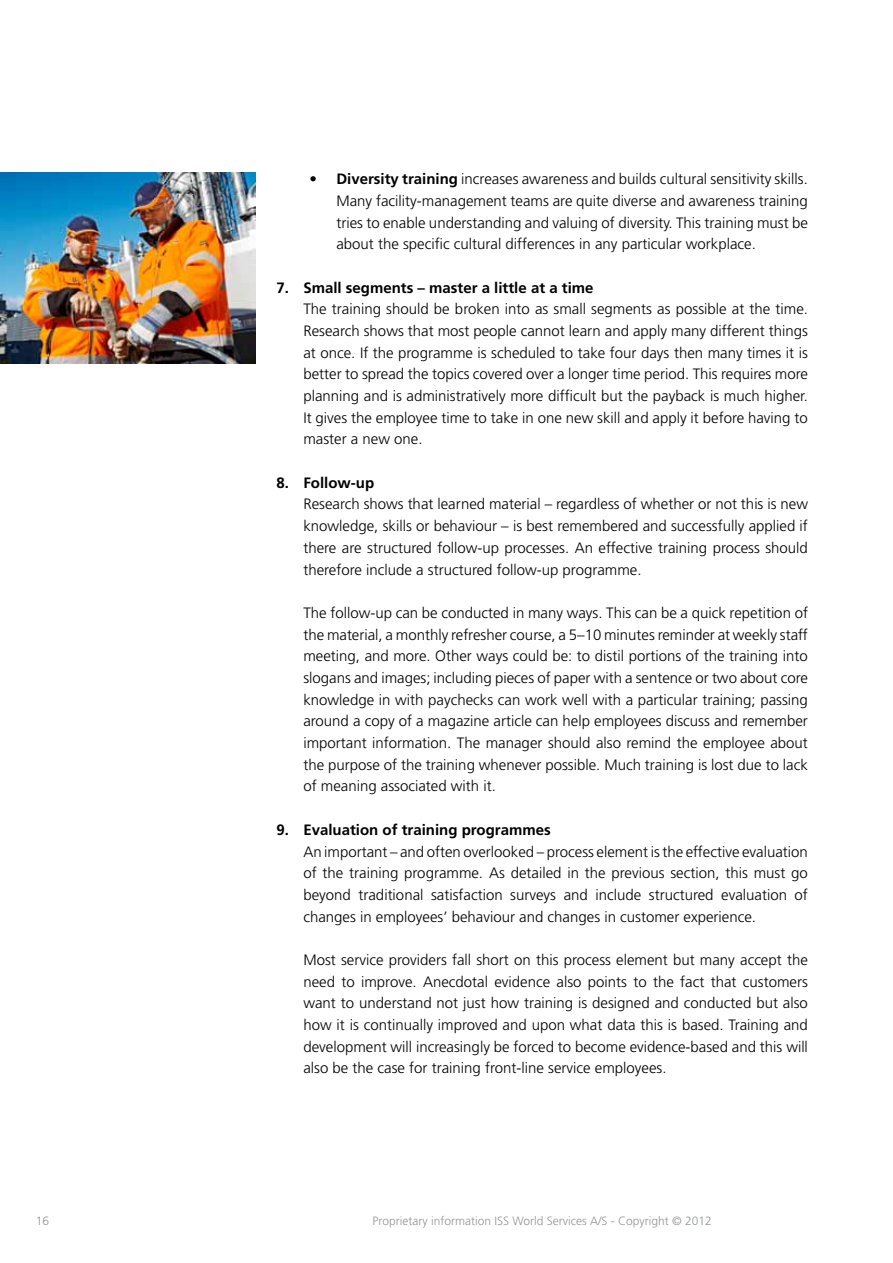
<style>
.page{position:relative;width:893px;height:1263px;background:#fff}
.page>*{position:absolute;margin:0;border:0;box-sizing:border-box;transform-origin:0 0}
.t1{font:300 15px/21.8px "Frutiger";color:#000;text-align:justify}
.t2{font:700 15px "Frutiger";color:#000}
.t3{font:300 12px "Frutiger";color:#939598}
.s1{font-weight:700}
</style>
<div class="page">
<img style="left:0;top:172px;width:255px;height:192px">
<p class="t1" style="left:336px;top:168px;width:473px;text-indent:-27px"><span class="s1">• Diversity training</span> increases awareness and builds cultural sensitivity skills.<br>Many facility-management teams are quite diverse and awareness training tries to enable understanding and valuing of diversity. This training must be about the specific cultural differences in any particular workplace.</p>
<p class="t2" style="left:276px;top:279px;width:319px">7. Small segments – master a little at a time</p>
<p class="t1" style="left:303px;top:298px;width:506px">The training should be broken into as small segments as possible at the time.<br>Research shows that most people cannot learn and apply many different things at once. If the programme is scheduled to take four days then many times it is better to spread the topics covered over a longer time period. This requires more planning and is administratively more difficult but the payback is much higher.<br>It gives the employee time to take in one new skill and apply it before having to master a new one.</p>
<p class="t2" style="left:276px;top:474px;width:99px">8. Follow-up</p>
<p class="t1" style="left:303px;top:494px;width:506px">Research shows that learned material – regardless of whether or not this is new knowledge, skills or behaviour – is best remembered and successfully applied if there are structured follow-up processes. An effective training process should therefore include a structured follow-up programme.</p>
<p class="t1" style="left:303px;top:602px;width:506px">The follow-up can be conducted in many ways. This can be a quick repetition of the material, a monthly refresher course, a 5–10 minutes reminder at weekly staff meeting, and more. Other ways could be: to distil portions of the training into slogans and images; including pieces of paper with a sentence or two about core knowledge in with paychecks can work well with a particular training; passing around a copy of a magazine article can help employees discuss and remember important information. The manager should also remind the employee about the purpose of the training whenever possible. Much training is lost due to lack of meaning associated with it.</p>
<p class="t2" style="left:276px;top:821px;width:276px">9. Evaluation of training programmes</p>
<p class="t1" style="left:303px;top:841px;width:506px">An important – and often overlooked – process element is the effective evaluation of the training programme. As detailed in the previous section, this must go beyond traditional satisfaction surveys and include structured evaluation of changes in employees’ behaviour and changes in customer experience.</p>
<p class="t1" style="left:303px;top:949px;width:506px">Most service providers fall short on this process element but many accept the need to improve. Anecdotal evidence also points to the fact that customers want to understand not just how training is designed and conducted but also how it is continually improved and upon what data this is based. Training and development will increasingly be forced to become evidence-based and this will also be the case for training front-line service employees.</p>
<p class="t3" style="left:36px;top:1214px;width:15px">16</p>
<p class="t3" style="left:373px;top:1214px;width:341px">Proprietary information ISS World Services A/S - Copyright © 2012</p>
</div>
